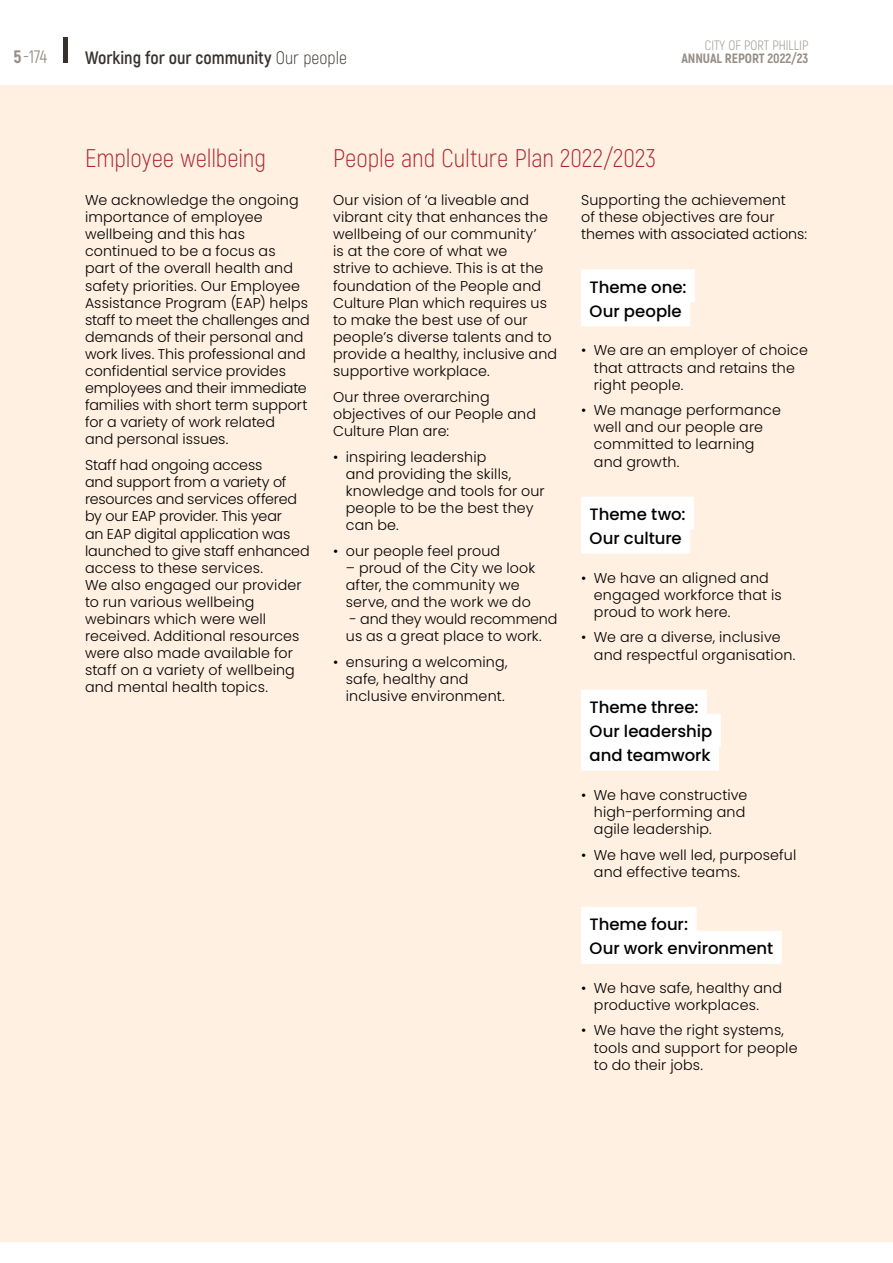
<style>
.page{position:relative;width:893px;height:1263px;background:#fff}
.page>*{position:absolute;margin:0;border:0;box-sizing:border-box;transform-origin:0 0}
.t1{font:300 25.5px "Akrobat";color:#af262f}
.t2{font:700 18px "Akrobat";color:#38322f}
.t3{font:18px "Akrobat";color:#978e86}
.t4{font:500 16.5px/24px "Poppins";color:#000}
.t5{font:300 14.25px/17.1px "Poppins";letter-spacing:.01em;color:#000}
.t6{font:300 14.25px/17.1px "Poppins";letter-spacing:-.01em;color:#000}
.t7{font:800 13.5px "Akrobat";letter-spacing:-.005em;color:#978e86}
.t8{font:300 13.5px "Akrobat";color:#978e86}
.s1{font-weight:800}
.s2{font-weight:300}
</style>
<div class="page">
<div style="left:0;top:85px;width:893px;height:1157px;background:#fff0e1"></div>
<div style="left:581px;top:269px;width:114px;height:33px;background:#fff"></div>
<div style="left:581px;top:293px;width:109px;height:33px;background:#fff"></div>
<div style="left:581px;top:497px;width:113px;height:33px;background:#fff"></div>
<div style="left:581px;top:521px;width:109px;height:33px;background:#fff"></div>
<div style="left:581px;top:690px;width:126px;height:33px;background:#fff"></div>
<div style="left:581px;top:714px;width:140px;height:33px;background:#fff"></div>
<div style="left:581px;top:738px;width:138px;height:33px;background:#fff"></div>
<div style="left:581px;top:907px;width:116px;height:33px;background:#fff"></div>
<div style="left:581px;top:931px;width:201px;height:33px;background:#fff"></div>
<hr style="left:64px;top:38px;width:4px;height:25px;background:#38322f">
<p class="t3" style="left:13px;top:46px;width:35px"><span class="s1">5</span>-174</p>
<p class="t8" style="left:705px;top:37px;width:105px">CITY OF PORT PHILLIP</p>
<p class="t2" style="left:85px;top:46px;width:263px">Working for our community <span class="s2">Our people</span></p>
<p class="t7" style="left:681px;top:50px;width:129px">ANNUAL REPORT 2022/23</p>
<h1 class="t1" style="left:85px;top:143px;width:182px">Employee wellbeing</h1>
<p class="t5" style="left:85px;top:192px;width:226px">We acknowledge the ongoing importance of employee wellbeing and this has continued to be a focus as<br>part of the overall health and safety priorities. Our Employee<br>Assistance Program (EAP) helps staff to meet the challenges and demands of their personal and work lives. This professional and confidential service provides employees and their immediate families with short term support for a variety of work related<br>and personal issues.</p>
<p class="t5" style="left:85px;top:457px;width:226px">Staff had ongoing access<br>and support from a variety of resources and services offered by our EAP provider. This year<br>an EAP digital application was launched to give staff enhanced access to these services.<br>We also engaged our provider to run various wellbeing webinars which were well received. Additional resources were also made available for staff on a variety of wellbeing and mental health topics.</p>
<h1 class="t1" style="left:333px;top:143px;width:324px">People and Culture Plan 2022/2023</h1>
<p class="t5" style="left:333px;top:192px;width:226px">Our vision of ‘a liveable and vibrant city that enhances the wellbeing of our community’<br>is at the core of what we<br>strive to achieve. This is at the foundation of the People and<br>Culture Plan which requires us to make the best use of our people’s diverse talents and to provide a healthy, inclusive and supportive workplace.</p>
<p class="t5" style="left:333px;top:388px;width:204px">Our three overarching objectives of our People and<br>Culture Plan are:</p>
<p class="t5" style="left:346px;top:448px;width:200px;text-indent:-13px">• inspiring leadership<br>and providing the skills, knowledge and tools for our people to be the best they can be.</p>
<p class="t5" style="left:333px;top:542px;width:169px">• our people feel proud</p>
<p class="t5" style="left:346px;top:559px;width:191px">– proud of the City we look after, the community we serve, and the work we do</p>
<p class="t6" style="left:346px;top:610px;width:213px">- and they would recommend us as a great place to work.</p>
<p class="t5" style="left:346px;top:653px;width:163px;text-indent:-13px">• ensuring a welcoming, safe, healthy and inclusive environment.</p>
<p class="t5" style="left:581px;top:192px;width:227px">Supporting the achievement<br>of these objectives are four themes with associated actions:</p>
<p class="t4" style="left:590px;top:275px;width:98px">Theme one:<br>Our people</p>
<p class="t5" style="left:594px;top:342px;width:216px;text-indent:-13px">• We are an employer of choice that attracts and retains the right people.</p>
<p class="t5" style="left:594px;top:402px;width:189px;text-indent:-13px">• We manage performance well and our people are committed to learning and growth.</p>
<p class="t4" style="left:590px;top:503px;width:97px">Theme two:<br>Our culture</p>
<p class="t5" style="left:594px;top:569px;width:189px;text-indent:-13px">• We have an aligned and engaged workforce that is proud to work here.</p>
<p class="t5" style="left:594px;top:629px;width:203px;text-indent:-13px">• We are a diverse, inclusive and respectful organisation.</p>
<p class="t4" style="left:590px;top:696px;width:124px">Theme three:<br>Our leadership and teamwork</p>
<p class="t5" style="left:594px;top:786px;width:155px;text-indent:-13px">• We have constructive high-performing and agile leadership.</p>
<p class="t5" style="left:594px;top:846px;width:204px;text-indent:-13px">• We have well led, purposeful and effective teams.</p>
<p class="t4" style="left:590px;top:913px;width:185px">Theme four:<br>Our work environment</p>
<p class="t5" style="left:594px;top:979px;width:190px;text-indent:-13px">• We have safe, healthy and productive workplaces.</p>
<p class="t5" style="left:594px;top:1022px;width:205px;text-indent:-13px">• We have the right systems, tools and support for people to do their jobs.</p>
</div>
